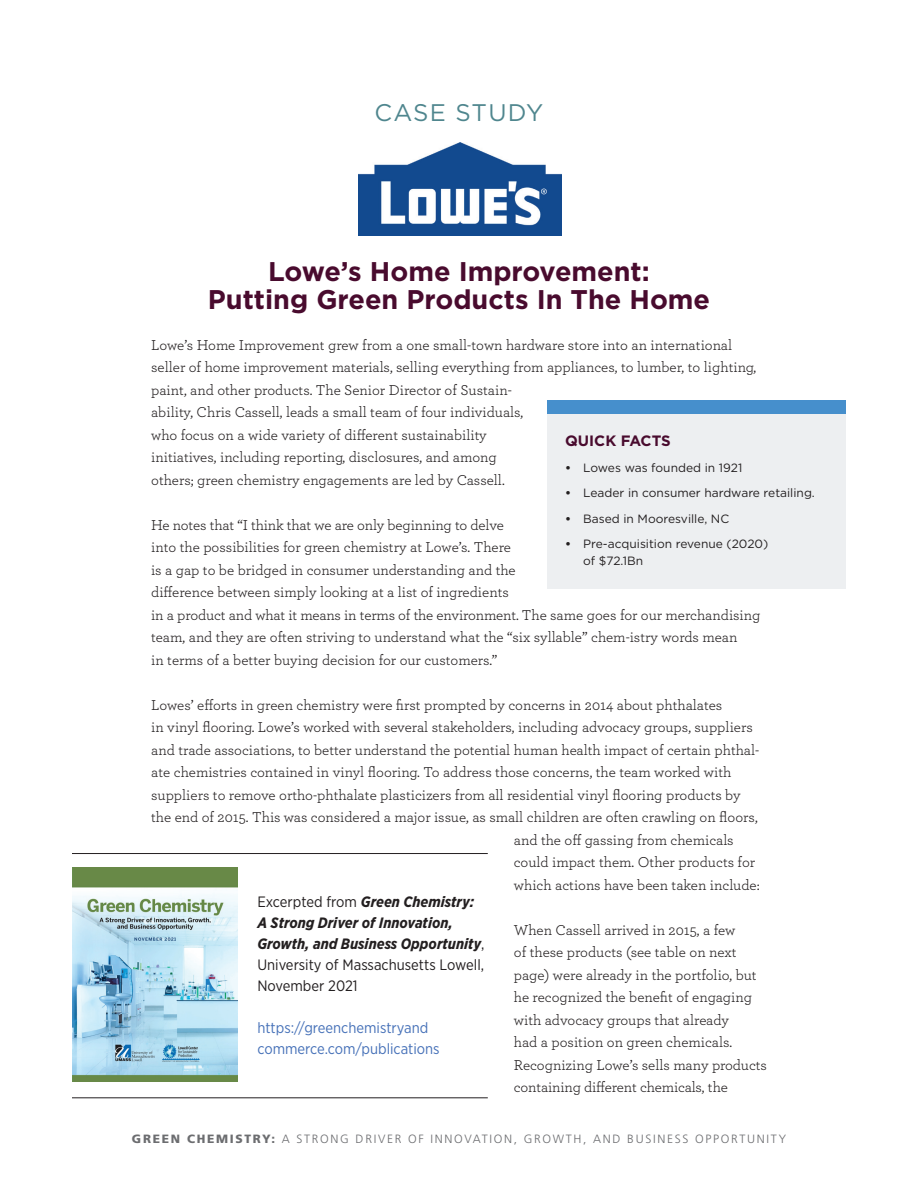
<style>
.page{position:relative;width:918px;height:1188px;background:#fff}
.page>*{position:absolute;margin:0;border:0;box-sizing:border-box;transform-origin:0 0}
.t1{font:700 27px/28.5px "Gotham";color:#490b2e;text-align:center}
.t2{font:24px "Gotham";letter-spacing:.05em;color:#4f868e}
.t3{font:15px/22.5px "Archer Pro";color:#231f20}
.t4{font:italic 700 15px/21px "Gotham Narrow";color:#231f20}
.t5{font:15px/21px "Gotham Narrow";color:#4671b8}
.t6{font:700 15px "Gotham";color:#490b2e}
.t7{font:12px/16.5px "Gotham";color:#231f20}
.t8{font:300 12px "Frutiger LT Std";letter-spacing:.14em;color:#6c6d70}
.s1{font-weight:700}
.s2{font-weight:400;font-style:normal}
.s3{font-weight:900}
</style>
<div class="page">
<img style="left:358px;top:142px;width:203px;height:93px">
<img style="left:72px;top:868px;width:165px;height:214px">
<hr style="left:72px;top:853px;width:416px;height:1px;background:#231f20">
<hr style="left:72px;top:1098px;width:416px;height:1px;background:#231f20">
<div style="left:547px;top:400px;width:299px;height:189px;background:#edeff1"></div>
<div style="left:547px;top:400px;width:299px;height:13px;background:#468fcc"></div>
<h2 class="t2" style="left:374px;top:97px;width:170px">case studY</h2>
<h1 class="t1" style="left:208px;top:257px;width:504px">Lowe’s Home Improvement:<br>Putting Green Products In The Home</h1>
<p class="t3" style="left:151px;top:333px;width:607px">Lowe’s Home Improvement grew from a one small-town hardware store into an international seller of home improvement materials, selling everything from appliances, to lumber, to lighting, paint, and other products. The Senior Director of Sustain-<br>ability, Chris Cassell, leads a small team of four individuals,<br>who focus on a wide variety of different sustainability<br>initiatives, including reporting, disclosures, and among<br>others; green chemistry engagements are led by Cassell.</p>
<p class="t3" style="left:151px;top:513px;width:611px">He notes that “I think that we are only beginning to delve<br>into the possibilities for green chemistry at Lowe’s. There<br>is a gap to be bridged in consumer understanding and the<br>difference between simply looking at a list of ingredients<br>in a product and what it means in terms of the environment. The same goes for our merchandising team, and they are often striving to understand what the “six syllable” chem-istry words mean<br>in terms of a better buying decision for our customers.”</p>
<p class="t3" style="left:151px;top:693px;width:573px">Lowes’ efforts in green chemistry were first prompted by concerns in 2014 about phthalates</p>
<p class="t3" style="left:151px;top:715px;width:603px">in vinyl flooring. Lowe’s worked with several stakeholders, including advocacy groups, suppliers</p>
<p class="t3" style="left:151px;top:738px;width:610px">and trade associations, to better understand the potential human health impact of certain phthal-</p>
<p class="t3" style="left:151px;top:760px;width:582px">ate chemistries contained in vinyl flooring. To address those concerns, the team worked with</p>
<p class="t3" style="left:151px;top:783px;width:591px">suppliers to remove ortho-phthalate plasticizers from all residential vinyl flooring products by</p>
<p class="t3" style="left:151px;top:805px;width:608px">the end of 2015. This was considered a major issue, as small children are often crawling on floors,</p>
<p class="t3" style="left:514px;top:828px;width:221px">and the off gassing from chemicals</p>
<p class="t3" style="left:514px;top:850px;width:243px">could impact them. Other products for</p>
<p class="t3" style="left:514px;top:873px;width:247px">which actions have been taken include:</p>
<p class="t3" style="left:514px;top:918px;width:254px">When Cassell arrived in 2015, a few<br>of these products (see table on next page) were already in the portfolio, but he recognized the benefit of engaging with advocacy groups that already<br>had a position on green chemicals.<br>Recognizing Lowe’s sells many products containing different chemicals, the</p>
<p class="t6" style="left:565px;top:431px;width:107px">qui ck Facts</p>
<p class="t7" style="left:565px;top:459px;width:179px"><span class="s1">•</span> Lowes was founded in 1921</p>
<p class="t7" style="left:565px;top:485px;width:251px"><span class="s1">•</span> Leader in consumer hardware retailing.</p>
<p class="t7" style="left:565px;top:510px;width:164px"><span class="s1">•</span> Based in Mooresville, NC</p>
<p class="t7" style="left:583px;top:536px;width:187px;text-indent:-18px"><span class="s1">•</span> Pre-acquisition revenue (2020) of $72.1Bn</p>
<p class="t4" style="left:257px;top:891px;width:229px"><span class="s2">Excerpted from</span> Green Chemistry:<br>A Strong Driver of Innovation,<br>Growth, and Business Opportunity<span class="s2">,<br>University of Massachusetts Lowell,<br>November 2021</span></p>
<p class="t5" style="left:257px;top:1017px;width:184px">https://greenchemistryand commerce.com/publications</p>
<p class="t8" style="left:132px;top:1132px;width:656px"><span class="s3">GREEN CHEMISTRY:</span> A STRONG DRIVER OF INNOVATION, GROWTH, AND BUS INESS OPPORTUNITY</p>
</div>
